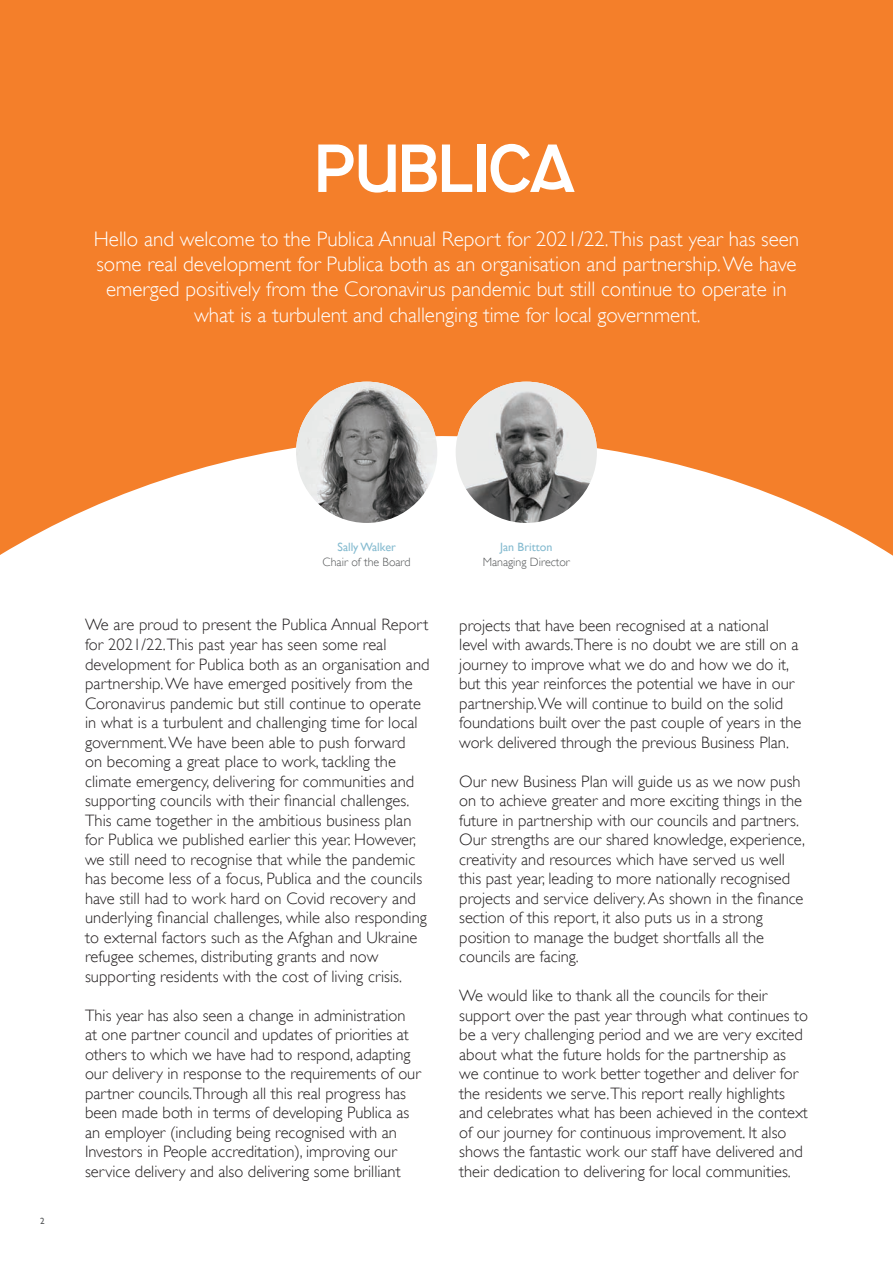
<style>
.page{position:relative;width:893px;height:1263px;background:#fff}
.page>*{position:absolute;margin:0;border:0;box-sizing:border-box;transform-origin:0 0}
.t1{font:300 21px/25.2px "Gill Sans";color:#fff;text-align:center}
.t2{font:300 16.5px/19.5px "Gill Sans";color:#231f20}
.t3{font:300 12px "Gill Sans";color:#535557}
.t4{font:12px "Gill Sans";color:#85bbd0}
.t5{font:9px "Gill Sans";color:#535557}
</style>
<div class="page">
<svg style="left:0;top:0;width:893px;height:556px;background:#f58e43"></svg>
<div style="left:477px;top:145px;width:8px;height:47px;background:#fff"></div>
<svg style="left:402px;top:145px;width:70px;height:47px"></svg>
<svg style="left:318px;top:145px;width:78px;height:48px"></svg>
<svg style="left:491px;top:144px;width:84px;height:49px"></svg>
<img style="left:456px;top:382px;width:141px;height:141px;border-radius:71px">
<img style="left:296px;top:382px;width:141px;height:141px;border-radius:71px">
<p class="t1" style="left:94px;top:226px;width:707px">Hello and welcome to the Publica Annual Report for 2021/22.This past year has seen some real development for Publica both as an organisation and partnership. We have emerged positively from the Coronavirus pandemic but still continue to operate in what is a turbulent and challenging time for local government.</p>
<p class="t5" style="left:40px;top:1215px;width:6px">2</p>
<p class="t4" style="left:338px;top:540px;width:60px">Sally Walker</p>
<p class="t3" style="left:323px;top:555px;width:90px">Chair of the Board</p>
<p class="t2" style="left:85px;top:615px;width:346px">We are proud to present the Publica Annual Report for 2021/22. This past year has seen some real development for Publica both as an organisation and partnership. We have emerged positively from the Coronavirus pandemic but still continue to operate in what is a turbulent and challenging time for local government. We have been able to push forward<br>on becoming a great place to work, tackling the climate emergency, delivering for communities and supporting councils with their financial challenges.<br>This came together in the ambitious business plan for Publica we published earlier this year. However, we still need to recognise that while the pandemic has become less of a focus, Publica and the councils have still had to work hard on Covid recovery and underlying financial challenges, while also responding to external factors such as the Afghan and Ukraine refugee schemes, distributing grants and now supporting residents with the cost of living crisis.</p>
<p class="t2" style="left:85px;top:1005px;width:337px">This year has also seen a change in administration at one partner council and updates of priorities at others to which we have had to respond, adapting our delivery in response to the requirements of our partner councils.Through all this real progress has been made both in terms of developing Publica as an employer (including being recognised with an Investors in People accreditation), improving our service delivery and also delivering some brilliant</p>
<p class="t4" style="left:500px;top:540px;width:54px">Jan Britton</p>
<p class="t3" style="left:483px;top:555px;width:89px">Managing Director</p>
<p class="t2" style="left:459px;top:615px;width:344px">projects that have been recognised at a national level with awards.There is no doubt we are still on a journey to improve what we do and how we do it, but this year reinforces the potential we have in our partnership. We will continue to build on the solid foundations built over the past couple of years in the work delivered through the previous Business Plan.</p>
<p class="t2" style="left:459px;top:771px;width:347px">Our new Business Plan will guide us as we now push on to achieve greater and more exciting things in the future in partnership with our councils and partners.<br>Our strengths are our shared knowledge, experience, creativity and resources which have served us well this past year, leading to more nationally recognised projects and service delivery. As shown in the finance section of this report, it also puts us in a strong position to manage the budget shortfalls all the councils are facing.</p>
<p class="t2" style="left:459px;top:986px;width:350px">We would like to thank all the councils for their support over the past year through what continues to be a very challenging period and we are very excited about what the future holds for the partnership as we continue to work better together and deliver for the residents we serve.This report really highlights and celebrates what has been achieved in the context of our journey for continuous improvement. It also shows the fantastic work our staff have delivered and their dedication to delivering for local communities.</p>
</div>
